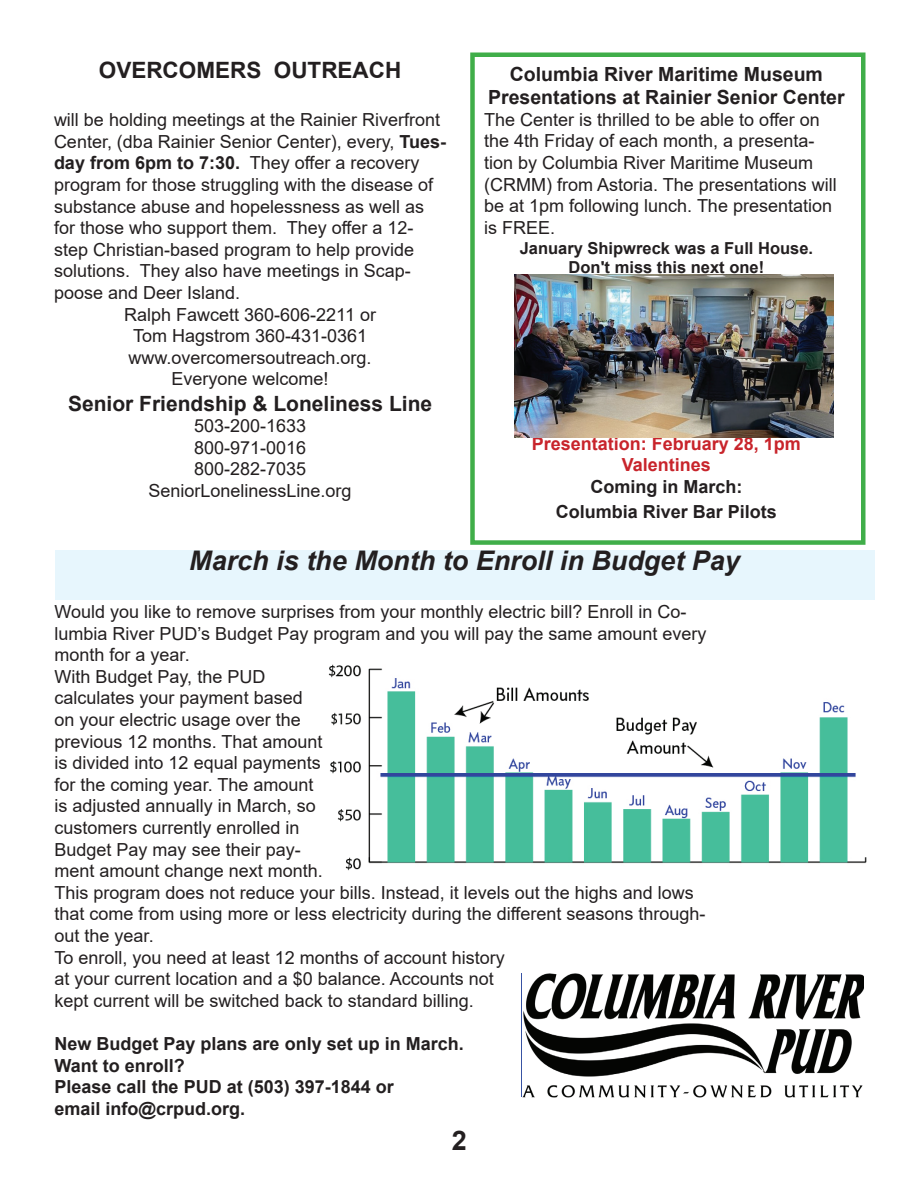
<style>
.page{position:relative;width:918px;height:1188px;background:#fff}
.page>*{position:absolute;margin:0;border:0;box-sizing:border-box;transform-origin:0 0}
.t1{font:italic 700 27px "Arial";color:#231f20}
.t2{font:700 27px "Arial";color:#231f20}
.t3{font:700 22.5px "Arial";color:#231f20}
.t4{font:700 21px "Arial";color:#231f20}
.t5{font:700 19.5px/23.4px "Arial";color:#231f20;text-align:center}
.t6{font:18px/21.6px "Arial";color:#231f20}
.t7{font:700 18px/21.6px "Arial";color:#231f20}
.t8{font:700 18px/21.6px "Arial";color:#c8242b;text-align:center}
.t9{font:700 16.5px/19.8px "Arial";color:#231f20;text-align:center}
.s1{font-weight:700}
</style>
<div class="page">
<img style="left:523px;top:973px;width:341px;height:124px">
<div style="left:55px;top:551px;width:819px;height:49px;background:#e7f6fd"></div>
<div style="left:470px;top:52px;width:396px;height:493px;border:4px solid #40ae49"></div>
<img style="left:329px;top:664px;width:538px;height:207px">
<img style="left:515px;top:275px;width:319px;height:162px">
<p class="t3" style="left:99px;top:54px;width:304px">OVERCOMERS OUTREACH</p>
<p class="t6" style="left:54px;top:109px;width:388px">will be holding meetings at the Rainier Riverfront</p>
<p class="t6" style="left:54px;top:131px;width:394px">Center, (dba Rainier Senior Center), every, <span class="s1">Tues-</span></p>
<p class="t6" style="left:54px;top:152px;width:367px"><span class="s1">day from 6pm to 7:30.</span> They offer a recovery</p>
<p class="t6" style="left:54px;top:174px;width:381px">program for those struggling with the disease of</p>
<p class="t6" style="left:54px;top:195px;width:372px">substance abuse and hopelessness as well as</p>
<p class="t6" style="left:54px;top:217px;width:361px">for those who support them. They offer a 12-</p>
<p class="t6" style="left:54px;top:239px;width:362px">step Christian-based program to help provide</p>
<p class="t6" style="left:54px;top:260px;width:358px">solutions. They also have meetings in Scap-</p>
<p class="t6" style="left:54px;top:282px;width:188px">poose and Deer Island.</p>
<p class="t6" style="left:124px;top:303px;width:253px">Ralph Fawcett 360-606-2211 or</p>
<p class="t6" style="left:133px;top:325px;width:236px">Tom Hagstrom 360-431-0361</p>
<p class="t6" style="left:129px;top:347px;width:245px">www.overcomersoutreach.org.</p>
<p class="t6" style="left:172px;top:368px;width:159px">Everyone welcome!</p>
<p class="t4" style="left:68px;top:388px;width:366px">Senior Friendship &amp; Loneliness Line</p>
<p class="t6" style="left:149px;top:415px;width:205px;text-align:center">503-200-1633<br>800-971-0016<br>800-282-7035<br>SeniorLonelinessLine.org</p>
<p class="t5" style="left:488px;top:62px;width:358px">Columbia River Maritime Museum<br>Presentations at Rainier Senior Center</p>
<p class="t6" style="left:484px;top:109px;width:354px">The Center is thrilled to be able to offer on the 4th Friday of each month, a presenta&shy;tion by Columbia River Maritime Museum (CRMM) from Astoria. The presentations will be at 1pm following lunch. The presentation is FREE.</p>
<p class="t9" style="left:520px;top:238px;width:295px">January Shipwreck was a Full House.<br>Don't miss this next one!</p>
<p class="t8" style="left:532px;top:433px;width:271px">Presentation: February 28, 1pm<br>Valentines</p>
<p class="t7" style="left:556px;top:474px;width:223px;line-height:25.2px;text-align:center">Coming in March:<br>Columbia River Bar Pilots</p>
<h1 class="t1" style="left:189px;top:543px;width:552px">March is the Month to Enroll in Budget Pay</h1>
<p class="t6" style="left:55px;top:601px;width:653px">Would you like to remove surprises from your monthly electric bill? Enroll in Co&shy;lumbia River PUD’s Budget Pay program and you will pay the same amount every month for a year.<br>With Budget Pay, the PUD<br>calculates your payment based<br>on your electric usage over the<br>previous 12 months. That amount<br>is divided into 12 equal payments<br>for the coming year. The amount<br>is adjusted annually in March, so<br>customers currently enrolled in<br>Budget Pay may see their pay-<br>ment amount change next month.<br>This program does not reduce your bills. Instead, it levels out the highs and lows that come from using more or less electricity during the different seasons through&shy;out the year.<br>To enroll, you need at least 12 months of account history<br>at your current location and a $0 balance. Accounts not<br>kept current will be switched back to standard billing.</p>
<p class="t7" style="left:55px;top:1033px;width:411px">New Budget Pay plans are only set up in March.<br>Want to enroll?<br>Please call the PUD at (503) 397-1844 or<br>email info@crpud.org.</p>
<h1 class="t2" style="left:452px;top:1121px;width:17px">2</h1>
</div>
